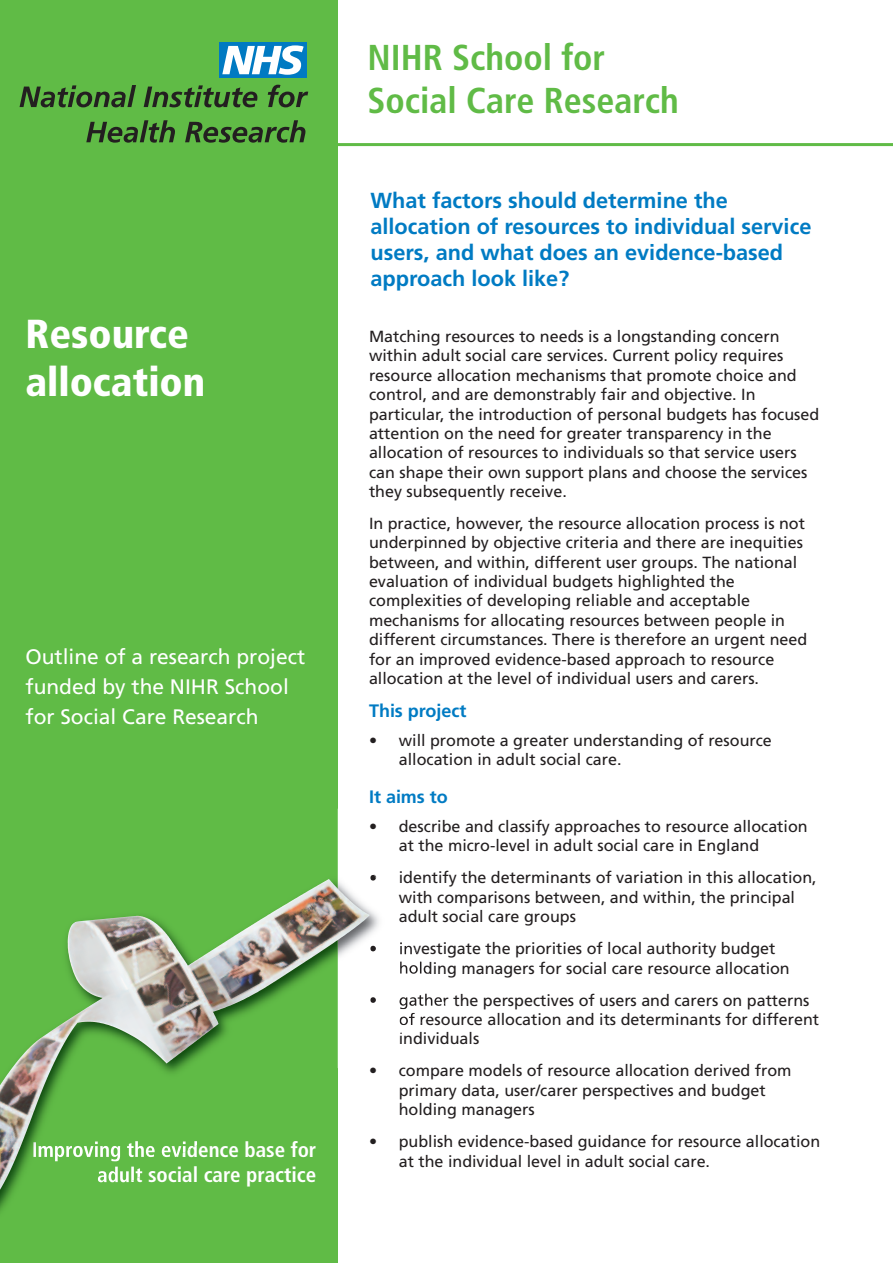
<style>
.page{position:relative;width:893px;height:1263px;background:#fff}
.page>*{position:absolute;margin:0;border:0;box-sizing:border-box;transform-origin:0 0}
.t1{font:900 condensed 40.5px/48.6px "Frutiger";color:#fff}
.t2{font:700 condensed 36px/43.2px "Frutiger";color:#60bb46}
.t3{font:700 21.75px/26.1px "Frutiger";color:#007bc3}
.t4{font:21px/30px "Frutiger";color:#fff}
.t5{font:700 condensed 21px "Frutiger";color:#fff}
.t6{font:700 18px "Frutiger";color:#007bc3}
.t7{font:16.2px/19.4px "Frutiger";color:#231f20}
</style>
<div class="page">
<hr style="left:162px;top:143px;width:731px;height:3px;background:#60bb46">
<div style="left:0;top:0;width:337px;height:1263px;background:#60bb46"></div>
<img style="left:337px;top:808px;width:77px;height:260px">
<svg style="left:370px;top:873px;width:7px;height:9px"></svg>
<img style="left:370px;top:942px;width:48px;height:14px">
<img style="left:400px;top:961px;width:29px;height:14px">
<img style="left:370px;top:993px;width:76px;height:16px">
<img style="left:400px;top:1013px;width:32px;height:12px">
<img style="left:0;top:879px;width:337px;height:333px">
<img style="left:33px;top:1141px;width:165px;height:20px">
<img style="left:98px;top:1166px;width:45px;height:16px">
<img style="left:0;top:1179px;width:6px;height:18px">
<svg style="left:20px;top:85px;width:116px;height:22px"></svg>
<svg style="left:144px;top:85px;width:113px;height:22px"></svg>
<svg style="left:268px;top:85px;width:40px;height:22px"></svg>
<svg style="left:86px;top:120px;width:89px;height:23px"></svg>
<svg style="left:185px;top:120px;width:120px;height:23px"></svg>
<div style="left:220px;top:43px;width:87px;height:35px;background:#007ac2"></div>
<svg style="left:222px;top:45px;width:82px;height:30px"></svg>
<h1 class="t1" style="left:26px;top:312px;width:181px">Resource allocation</h1>
<p class="t4" style="left:26px;top:643px;width:281px">Outline of a research project funded by the NIHR School for Social Care Research</p>
<p class="t5" style="left:97px;top:1166px;width:221px">adult social care practice</p>
<h2 class="t2" style="left:368px;top:38px;width:313px">NIHR School for<br>Social Care Research</h2>
<h3 class="t3" style="left:371px;top:189px;width:442px">What factors should determine the allocation of resources to individual service users, and what does an evidence-based approach look like?</h3>
<p class="t7" style="left:369px;top:328px;width:452px">Matching resources to needs is a longstanding concern within adult social care services. Current policy requires resource allocation mechanisms that promote choice and control, and are demonstrably fair and objective. In particular, the introduction of personal budgets has focused attention on the need for greater transparency in the allocation of resources to individuals so that service users can shape their own support plans and choose the services they subsequently receive.</p>
<p class="t7" style="left:369px;top:515px;width:440px">In practice, however, the resource allocation process is not underpinned by objective criteria and there are inequities between, and within, different user groups. The national evaluation of individual budgets highlighted the complexities of developing reliable and acceptable mechanisms for allocating resources between people in different circumstances. There is therefore an urgent need for an improved evidence-based approach to resource allocation at the level of individual users and carers.</p>
<p class="t6" style="left:369px;top:704px;width:99px">This project</p>
<p class="t7" style="left:399px;top:732px;width:375px;text-indent:-30px">• will promote a greater understanding of resource allocation in adult social care.</p>
<p class="t6" style="left:369px;top:790px;width:80px">It aims to</p>
<p class="t7" style="left:399px;top:818px;width:410px;text-indent:-30px">• describe and classify approaches to resource allocation at the micro-level in adult social care in England</p>
<p class="t7" style="left:399px;top:869px;width:419px;text-indent:-30px">• identify the determinants of variation in this allocation, with comparisons between, and within, the principal adult social care groups</p>
<p class="t7" style="left:399px;top:940px;width:392px;text-indent:-30px">• investigate the priorities of local authority budget holding managers for social care resource allocation</p>
<p class="t7" style="left:399px;top:991px;width:422px;text-indent:-30px">• gather the perspectives of users and carers on patterns of resource allocation and its determinants for different individuals</p>
<p class="t7" style="left:399px;top:1062px;width:394px;text-indent:-30px">• compare models of resource allocation derived from primary data, user/carer perspectives and budget holding managers</p>
<p class="t7" style="left:399px;top:1133px;width:423px;text-indent:-30px">• publish evidence-based guidance for resource allocation at the individual level in adult social care.</p>
</div>
